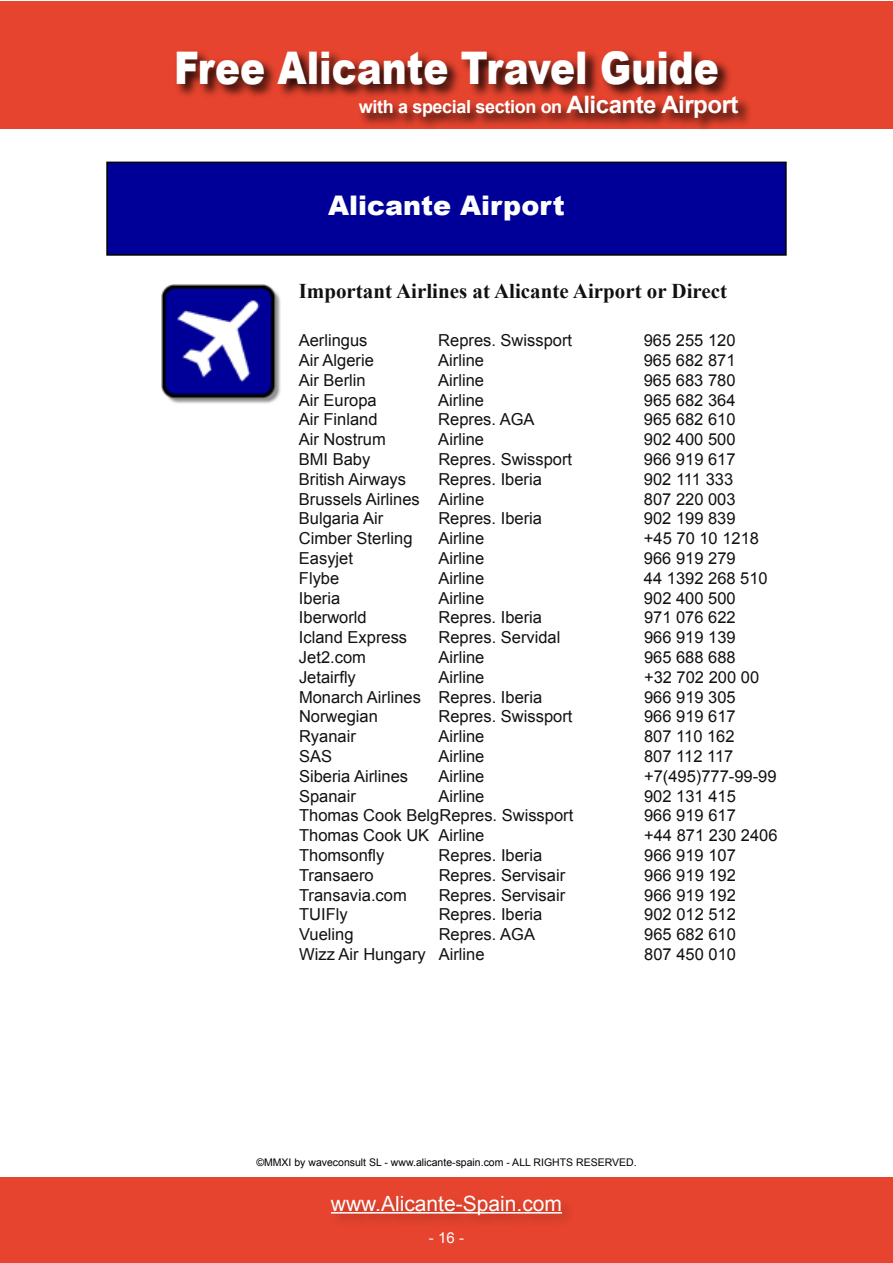
<style>
.page{position:relative;width:893px;height:1263px;background:#fff}
.page>*{position:absolute;margin:0;border:0;box-sizing:border-box;transform-origin:0 0}
.t1{font:900 45px "Arial";color:#fff;scale:.83 1}
.t2{font:900 27px "Arial";color:#fff}
.t3{font:700 21px "Times New Roman";color:#101110}
.t4{font:21px "Arial";color:#fff}
.t5{font:700 18px "Arial";letter-spacing:-.02em;color:#fff}
.t6{font:16.5px "Arial";color:#101110}
.t7{font:15px "Arial";color:#fff}
.t8{font:10.5px "Arial";color:#000}
.s1{font-size:24px}
</style>
<div class="page">
<div style="left:1px;top:1px;width:892px;height:127px;background:#e6442e"></div>
<div style="left:0;top:1178px;width:893px;height:85px;background:#e6442e"></div>
<div style="left:173px;top:48px;width:560px;height:52px;background:#000;opacity:.9"></div>
<div style="left:329px;top:1193px;width:248px;height:37px;background:#000;opacity:.25"></div>
<hr style="left:331px;top:1212px;width:231px;height:1px;background:#fff">
<div style="left:357px;top:93px;width:396px;height:40px;background:#000;opacity:.9"></div>
<div style="left:107px;top:162px;width:679px;height:93px;background:#009"></div>
<div style="left:106px;top:162px;width:681px;height:94px;border:2px solid #000"></div>
<img style="left:162px;top:284px;width:119px;height:120px">
<h1 class="t1" style="left:174px;top:35px;width:658px">Free Alicante Travel Guide</h1>
<p class="t5" style="left:359px;top:95px;width:381px">with a special section on <span class="s1">Alicante Airport</span></p>
<h2 class="t2" style="left:328px;top:186px;width:238px">Alicante Airport</h2>
<p class="t3" style="left:299px;top:276px;width:430px">Important Airlines at Alicante Airport or Direct</p>
<p class="t6" style="left:299px;top:330px;width:70px">Aerlingus</p>
<p class="t6" style="left:438px;top:330px;width:135px">Repres. Swissport</p>
<p class="t6" style="left:644px;top:330px;width:93px">965 255 120</p>
<p class="t6" style="left:299px;top:349px;width:77px">Air Algerie</p>
<p class="t6" style="left:438px;top:349px;width:47px">Airline</p>
<p class="t6" style="left:644px;top:349px;width:93px">965 682 871</p>
<p class="t6" style="left:299px;top:369px;width:68px">Air Berlin</p>
<p class="t6" style="left:438px;top:369px;width:47px">Airline</p>
<p class="t6" style="left:644px;top:369px;width:93px">965 683 780</p>
<p class="t6" style="left:299px;top:389px;width:79px">Air Europa</p>
<p class="t6" style="left:438px;top:389px;width:47px">Airline</p>
<p class="t6" style="left:644px;top:389px;width:93px">965 682 364</p>
<p class="t6" style="left:299px;top:409px;width:80px">Air Finland</p>
<p class="t6" style="left:438px;top:409px;width:98px">Repres. AGA</p>
<p class="t6" style="left:644px;top:409px;width:93px">965 682 610</p>
<p class="t6" style="left:299px;top:429px;width:89px">Air Nostrum</p>
<p class="t6" style="left:438px;top:429px;width:47px">Airline</p>
<p class="t6" style="left:644px;top:429px;width:93px">902 400 500</p>
<p class="t6" style="left:299px;top:448px;width:73px">BMI Baby</p>
<p class="t6" style="left:438px;top:448px;width:135px">Repres. Swissport</p>
<p class="t6" style="left:644px;top:448px;width:92px">966 919 617</p>
<p class="t6" style="left:299px;top:468px;width:109px">British Airways</p>
<p class="t6" style="left:438px;top:468px;width:105px">Repres. Iberia</p>
<p class="t6" style="left:644px;top:468px;width:72px">902 111 333</p>
<p class="t6" style="left:299px;top:488px;width:187px">Brussels Airlines Airline</p>
<p class="t6" style="left:644px;top:488px;width:92px">807 220 003</p>
<p class="t6" style="left:299px;top:508px;width:86px">Bulgaria Air</p>
<p class="t6" style="left:438px;top:508px;width:105px">Repres. Iberia</p>
<p class="t6" style="left:644px;top:508px;width:93px">902 199 839</p>
<p class="t6" style="left:299px;top:528px;width:115px">Cimber Sterling</p>
<p class="t6" style="left:438px;top:528px;width:47px">Airline</p>
<p class="t6" style="left:644px;top:528px;width:117px">+45 70 10 1218</p>
<p class="t6" style="left:299px;top:547px;width:56px">Easyjet</p>
<p class="t6" style="left:438px;top:547px;width:47px">Airline</p>
<p class="t6" style="left:644px;top:547px;width:93px">966 919 279</p>
<p class="t6" style="left:299px;top:567px;width:42px">Flybe</p>
<p class="t6" style="left:438px;top:567px;width:47px">Airline</p>
<p class="t6" style="left:644px;top:567px;width:125px">44 1392 268 510</p>
<p class="t6" style="left:299px;top:587px;width:43px">Iberia</p>
<p class="t6" style="left:438px;top:587px;width:47px">Airline</p>
<p class="t6" style="left:644px;top:587px;width:93px">902 400 500</p>
<p class="t6" style="left:299px;top:607px;width:69px">Iberworld</p>
<p class="t6" style="left:438px;top:607px;width:105px">Repres. Iberia</p>
<p class="t6" style="left:644px;top:607px;width:93px">971 076 622</p>
<p class="t6" style="left:299px;top:627px;width:110px">Icland Express</p>
<p class="t6" style="left:438px;top:627px;width:123px">Repres. Servidal</p>
<p class="t6" style="left:644px;top:627px;width:93px">966 919 139</p>
<p class="t6" style="left:299px;top:646px;width:68px">Jet2.com</p>
<p class="t6" style="left:438px;top:646px;width:47px">Airline</p>
<p class="t6" style="left:644px;top:646px;width:93px">965 688 688</p>
<p class="t6" style="left:299px;top:666px;width:58px">Jetairfly</p>
<p class="t6" style="left:438px;top:666px;width:47px">Airline</p>
<p class="t6" style="left:644px;top:666px;width:117px">+32 702 200 00</p>
<p class="t6" style="left:299px;top:686px;width:245px">Monarch Airlines Repres. Iberia</p>
<p class="t6" style="left:644px;top:686px;width:93px">966 919 305</p>
<p class="t6" style="left:299px;top:706px;width:80px">Norwegian</p>
<p class="t6" style="left:439px;top:706px;width:135px">Repres. Swissport</p>
<p class="t6" style="left:644px;top:706px;width:88px">966 919 617</p>
<p class="t6" style="left:299px;top:726px;width:58px">Ryanair</p>
<p class="t6" style="left:439px;top:726px;width:47px">Airline</p>
<p class="t6" style="left:644px;top:726px;width:92px">807 110 162</p>
<p class="t6" style="left:299px;top:745px;width:35px">SAS</p>
<p class="t6" style="left:439px;top:745px;width:47px">Airline</p>
<p class="t6" style="left:644px;top:745px;width:89px">807 112 117</p>
<p class="t6" style="left:299px;top:765px;width:111px">Siberia Airlines</p>
<p class="t6" style="left:439px;top:765px;width:47px">Airline</p>
<p class="t6" style="left:644px;top:765px;width:134px">+7(495)777-99-99</p>
<p class="t6" style="left:299px;top:785px;width:58px">Spanair</p>
<p class="t6" style="left:439px;top:785px;width:47px">Airline</p>
<p class="t6" style="left:644px;top:785px;width:93px">902 131 415</p>
<p class="t6" style="left:299px;top:805px;width:276px">Thomas Cook BelgRepres. Swissport</p>
<p class="t6" style="left:644px;top:805px;width:92px">966 919 617</p>
<p class="t6" style="left:299px;top:825px;width:187px">Thomas Cook UK Airline</p>
<p class="t6" style="left:644px;top:825px;width:135px">+44 871 230 2406</p>
<p class="t6" style="left:299px;top:844px;width:87px">Thomsonfly</p>
<p class="t6" style="left:439px;top:844px;width:105px">Repres. Iberia</p>
<p class="t6" style="left:644px;top:844px;width:93px">966 919 107</p>
<p class="t6" style="left:299px;top:864px;width:76px">Transaero</p>
<p class="t6" style="left:439px;top:864px;width:128px">Repres. Servisair</p>
<p class="t6" style="left:644px;top:864px;width:93px">966 919 192</p>
<p class="t6" style="left:299px;top:884px;width:109px">Transavia.com</p>
<p class="t6" style="left:439px;top:884px;width:128px">Repres. Servisair</p>
<p class="t6" style="left:644px;top:884px;width:93px">966 919 192</p>
<p class="t6" style="left:299px;top:904px;width:50px">TUIFly</p>
<p class="t6" style="left:439px;top:904px;width:105px">Repres. Iberia</p>
<p class="t6" style="left:644px;top:904px;width:93px">902 012 512</p>
<p class="t6" style="left:299px;top:924px;width:56px">Vueling</p>
<p class="t6" style="left:439px;top:924px;width:98px">Repres. AGA</p>
<p class="t6" style="left:644px;top:924px;width:93px">965 682 610</p>
<p class="t6" style="left:299px;top:943px;width:187px">Wizz Air Hungary Airline</p>
<p class="t6" style="left:644px;top:943px;width:93px">807 450 010</p>
<p class="t8" style="left:256px;top:1155px;width:382px">©MMXI by waveconsult SL - www.alicante-spain.com - ALL RIGHTS RESERVED.</p>
<p class="t4" style="left:331px;top:1189px;width:233px">www.Alicante-Spain.com</p>
<p class="t7" style="left:429px;top:1228px;width:37px">- 16 -</p>
</div>
